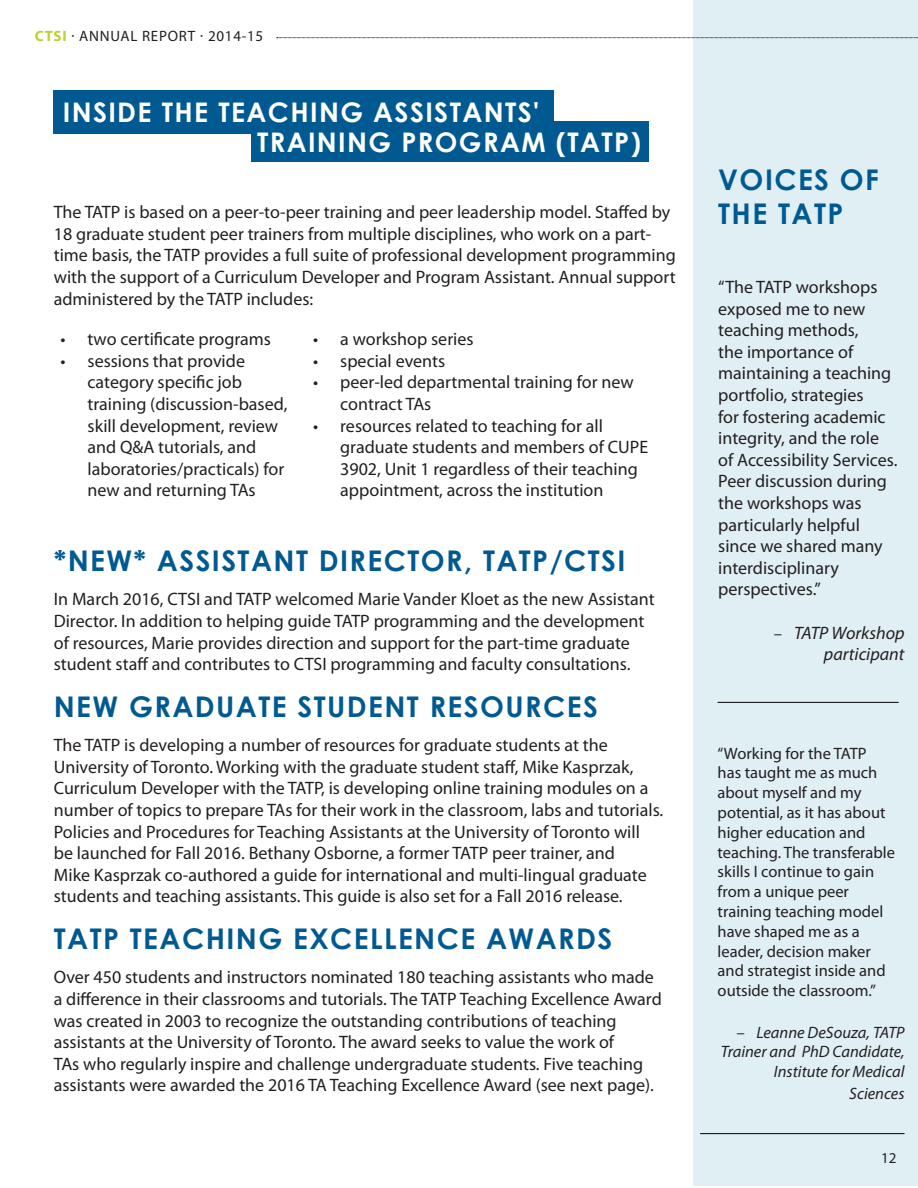
<style>
.page{position:relative;width:918px;height:1188px;background:#fff}
.page>*{position:absolute;margin:0;border:0;box-sizing:border-box;transform-origin:0 0}
.t1{font:700 28.5px "Century Gothic";letter-spacing:.05em;color:#005a91}
.t2{font:700 27px "Century Gothic";letter-spacing:.05em;color:#fff}
.t3{font:18px/21.6px "Myriad Pro";color:#231f20}
.t4{font:italic 18px/21.6px "Myriad Pro";color:#231f20;text-align:right}
.t5{font:16.5px/19.8px "Myriad Pro";color:#231f20}
.t6{font:italic 16.5px/19.8px "Myriad Pro";color:#231f20;text-align:right}
.t7{font:15px "Myriad Pro";letter-spacing:.05em;color:#231f20}
.s1{font-weight:700;color:#b7d436}
.s2{font-size:16.5px}
</style>
<div class="page">
<div style="left:694px;top:0;width:224px;height:1186px;background:#e0eff4"></div>
<hr style="left:700px;top:1133px;width:205px;height:1px;background:#000">
<hr style="left:718px;top:702px;width:181px;height:1px;background:#000">
<div style="left:54px;top:90px;width:500px;height:44px;background:#005a91"></div>
<div style="left:252px;top:122px;width:397px;height:40px;background:#005a91"></div>
<svg style="left:277px;top:37px;width:641px;height:1px"></svg>
<p class="t7" style="left:35px;top:27px;width:230px"><span class="s1">CTSI</span> · ANNUAL REPORT · 2014-15</p>
<p class="t2" style="left:63px;top:95px;width:478px">INSIDE THE TEACHING ASSISTANTS'</p>
<p class="t2" style="left:257px;top:125px;width:385px">TRAINING PROGRAM (TATP)</p>
<p class="t3" style="left:54px;top:201px;width:623px">The TATP is based on a peer-to-peer training and peer leadership model. Staffed by 18 graduate student peer trainers from multiple disciplines, who work on a part&shy;time basis, the TATP provides a full suite of professional development programming with the support of a Curriculum Developer and Program Assistant. Annual support administered by the TATP includes:</p>
<p class="t3" style="left:61px;top:328px;width:212px">• two certificate programs</p>
<p class="t3" style="left:88px;top:350px;width:201px;text-indent:-27px">• sessions that provide category specific job training (discussion-based, skill development, review and Q&amp;A tutorials, and laboratories/practicals) for new and returning TAs</p>
<p class="t3" style="left:313px;top:328px;width:162px">• a workshop series</p>
<p class="t3" style="left:313px;top:350px;width:133px">• special events</p>
<p class="t3" style="left:340px;top:371px;width:295px;text-indent:-27px">• peer-led departmental training for new contract TAs</p>
<p class="t3" style="left:340px;top:414px;width:310px;text-indent:-27px">• resources related to teaching for all graduate students and members of CUPE 3902, Unit 1 regardless of their teaching appointment, across the institution</p>
<p class="t1" style="left:54px;top:543px;width:573px">*NEW* ASSISTANT DIRECTOR, TATP/CTSI</p>
<p class="t3" style="left:54px;top:588px;width:602px">In March 2016, CTSI and TATP welcomed Marie Vander Kloet as the new Assistant Director. In addition to helping guide TATP programming and the development of resources, Marie provides direction and support for the part-time graduate student staff and contributes to CTSI programming and faculty consultations.</p>
<p class="t1" style="left:54px;top:689px;width:546px">NEW GRADUATE STUDENT RESOURCES</p>
<p class="t3" style="left:54px;top:734px;width:609px">The TATP is developing a number of resources for graduate students at the University of Toronto. Working with the graduate student staff, Mike Kasprzak, Curriculum Developer with the TATP, is developing online training modules on a number of topics to prepare TAs for their work in the classroom, labs and tutorials.<br>Policies and Procedures for Teaching Assistants at the University of Toronto will be launched for Fall 2016. Bethany Osborne, a former TATP peer trainer, and<br>Mike Kasprzak co-authored a guide for international and multi-lingual graduate students and teaching assistants. This guide is also set for a Fall 2016 release.</p>
<p class="t1" style="left:54px;top:921px;width:560px">TATP TEACHING EXCELLENCE AWARDS</p>
<p class="t3" style="left:54px;top:966px;width:610px">Over 450 students and instructors nominated 180 teaching assistants who made a difference in their classrooms and tutorials. The TATP Teaching Excellence Award was created in 2003 to recognize the outstanding contributions of teaching assistants at the University of Toronto. The award seeks to value the work of<br>TAs who regularly inspire and challenge undergraduate students. Five teaching assistants were awarded the 2016 TA Teaching Excellence Award (see next page).</p>
<p class="t1" style="left:718px;top:162px;width:162px">VOICES OF</p>
<p class="t1" style="left:718px;top:196px;width:127px">THE TATP</p>
<p class="t3" style="left:718px;top:276px;width:179px">“The TATP workshops exposed me to new teaching methods,<br>the importance of maintaining a teaching portfolio, strategies<br>for fostering academic integrity, and the role of Accessibility Services.<br>Peer discussion during the workshops was particularly helpful since we shared many interdisciplinary perspectives.”</p>
<p class="t4" style="left:774px;top:621px;width:132px"><span class="s2">–</span> TATP Workshop participant</p>
<p class="t5" style="left:718px;top:743px;width:179px">“Working for the TATP<br>has taught me as much about myself and my potential, as it has about higher education and teaching. The transferable skills I continue to gain from a unique peer training teaching model have shaped me as a leader, decision maker and strategist inside and outside the classroom.”</p>
<p class="t6" style="left:721px;top:1022px;width:185px">– Leanne DeSouza, TATP<br>Trainer and PhD Candidate,<br>Institute for Medical</p>
<p class="t6" style="left:849px;top:1083px;width:57px">Sciences</p>
<p class="t7" style="left:881px;top:1148px;width:17px">12</p>
</div>
